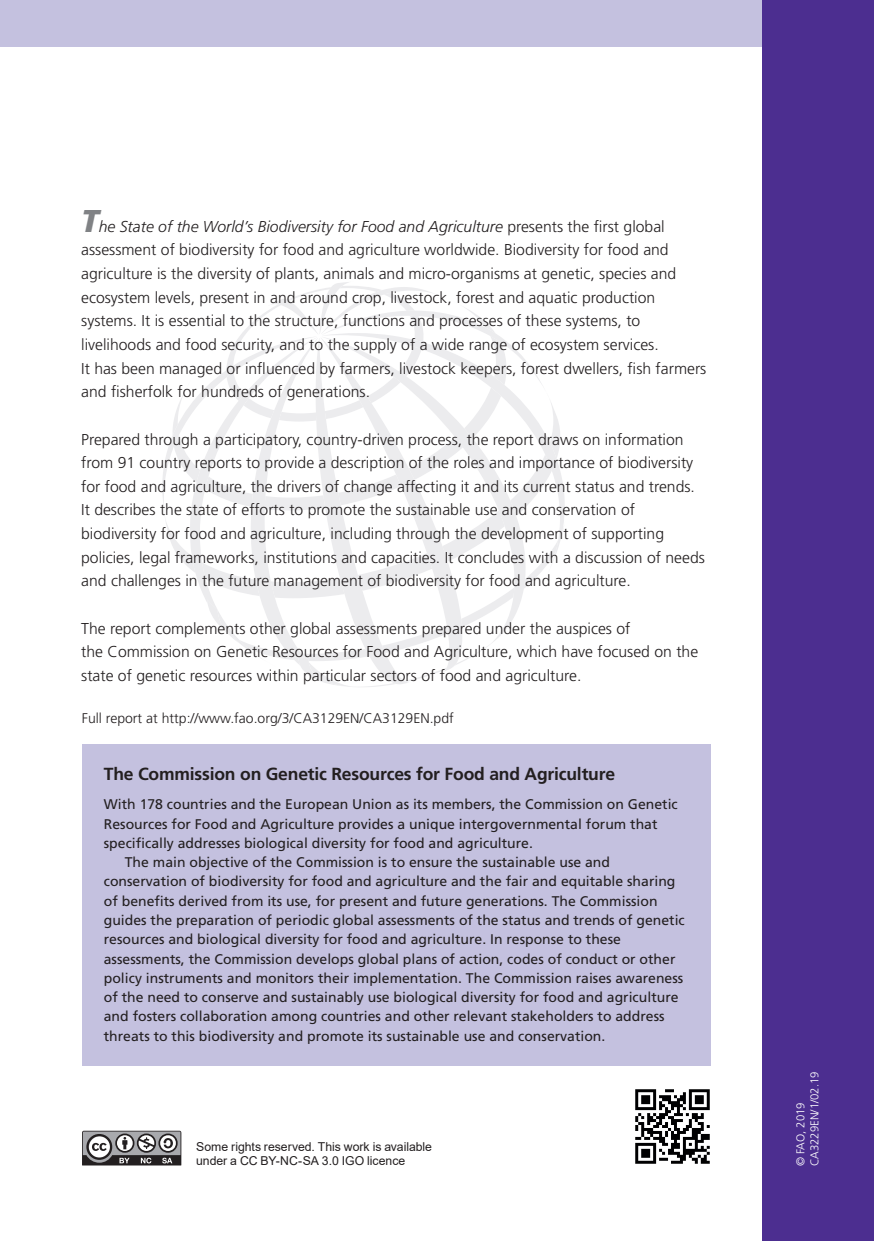
<style>
.page{position:relative;width:874px;height:1241px;background:#fff}
.page>*{position:absolute;margin:0;border:0;box-sizing:border-box;transform-origin:0 0}
.t1{font:700 17.5px "Frutiger LT Std";letter-spacing:-.01em;color:#231f20}
.t2{font:300 15.75px/23.6px "Frutiger LT Std";color:#231f20}
.t3{font:14px "Frutiger LT Std";color:#231f20}
.t4{font:300 14px "Frutiger LT Std";color:#231f20}
.t5{font:12.25px/14.7px "Arial";letter-spacing:-.005em;color:#231f20}
.t6{font:300 11.38px/14px "Frutiger LT Std";color:#fff}
.s1{font-weight:900;font-style:italic;font-size:31.5px;color:#808285}
.s2{font-style:italic}
</style>
<div class="page">
<div style="left:758px;top:0;width:20px;height:47px;background:#c4c1df"></div>
<div style="left:739px;top:0;width:19px;height:47px;background:#c4c1df"></div>
<div style="left:0;top:0;width:739px;height:47px;background:#c4c1df"></div>
<svg style="left:551px;top:403px;width:13px;height:160px"></svg>
<svg style="left:162px;top:282px;width:389px;height:405px"></svg>
<div style="left:761px;top:0;width:112px;height:1240px;background:#4c2e90"></div>
<div style="left:82px;top:744px;width:628px;height:321px;background:#c4c1df"></div>
<svg style="left:82px;top:1130px;width:99px;height:35px"></svg>
<img style="left:635px;top:1089px;width:75px;height:75px">
<p class="t2" style="left:81px;top:215px;width:626px"><span class="s1">T</span><span class="s2">he State of the World’s Biodiversity for Food and Agriculture</span> presents the first global assessment of biodiversity for food and agriculture worldwide. Biodiversity for food and agriculture is the diversity of plants, animals and micro-organisms at genetic, species and ecosystem levels, present in and around crop, livestock, forest and aquatic production systems. It is essential to the structure, functions and processes of these systems, to livelihoods and food security, and to the supply of a wide range of ecosystem services.<br>It has been managed or influenced by farmers, livestock keepers, forest dwellers, fish farmers and fisherfolk for hundreds of generations.</p>
<p class="t2" style="left:81px;top:427px;width:625px">Prepared through a participatory, country-driven process, the report draws on information from 91 country reports to provide a description of the roles and importance of biodiversity for food and agriculture, the drivers of change affecting it and its current status and trends.<br>It describes the state of efforts to promote the sustainable use and conservation of biodiversity for food and agriculture, including through the development of supporting policies, legal frameworks, institutions and capacities. It concludes with a discussion of needs and challenges in the future management of biodiversity for food and agriculture.</p>
<p class="t2" style="left:81px;top:616px;width:618px">The report complements other global assessments prepared under the auspices of<br>the Commission on Genetic Resources for Food and Agriculture, which have focused on the state of genetic resources within particular sectors of food and agriculture.</p>
<p class="t4" style="left:82px;top:710px;width:373px">Full report at http://www.fao.org/3/CA3129EN/CA3129EN.pdf</p>
<p class="t1" style="left:104px;top:763px;width:512px">The Commission on Genetic Resources for Food and Agriculture</p>
<p class="t3" style="left:104px;top:796px;width:575px">With 178 countries and the European Union as its members, the Commission on Genetic</p>
<p class="t3" style="left:104px;top:815px;width:555px">Resources for Food and Agriculture provides a unique intergovernmental forum that</p>
<p class="t3" style="left:104px;top:834px;width:430px">specifically addresses biological diversity for food and agriculture.</p>
<p class="t3" style="left:125px;top:854px;width:486px">The main objective of the Commission is to ensure the sustainable use and</p>
<p class="t3" style="left:104px;top:873px;width:573px">conservation of biodiversity for food and agriculture and the fair and equitable sharing</p>
<p class="t3" style="left:104px;top:892px;width:555px">of benefits derived from its use, for present and future generations. The Commission</p>
<p class="t3" style="left:104px;top:911px;width:582px">guides the preparation of periodic global assessments of the status and trends of genetic</p>
<p class="t3" style="left:104px;top:931px;width:518px">resources and biological diversity for food and agriculture. In response to these</p>
<p class="t3" style="left:104px;top:950px;width:572px">assessments, the Commission develops global plans of action, codes of conduct or other</p>
<p class="t3" style="left:104px;top:969px;width:580px">policy instruments and monitors their implementation. The Commission raises awareness</p>
<p class="t3" style="left:104px;top:988px;width:576px">of the need to conserve and sustainably use biological diversity for food and agriculture</p>
<p class="t3" style="left:104px;top:1008px;width:562px">and fosters collaboration among countries and other relevant stakeholders to address</p>
<p class="t3" style="left:104px;top:1027px;width:503px">threats to this biodiversity and promote its sustainable use and conservation.</p>
<p class="t5" style="left:196px;top:1138px;width:237px">Some rights reserved. This work is available under a CC BY-NC-SA 3.0 IGO licence</p>
<p class="t6" style="left:793px;top:1166px;width:96px;rotate:-90deg">© FAO, 2019<br>CA3229EN/1/02.19</p>
</div>
